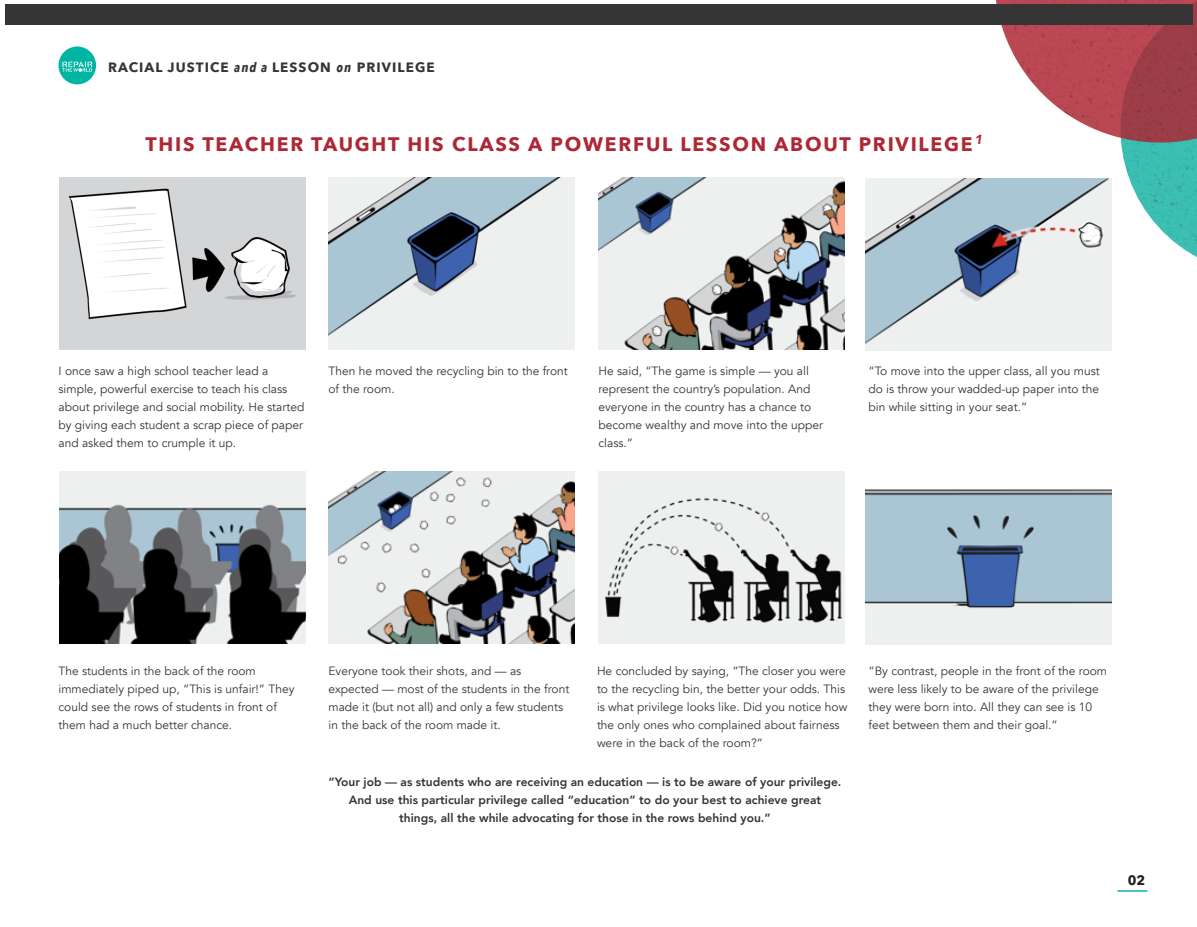
<style>
.page{position:relative;width:1197px;height:927px;background:#fff}
.page>*{position:absolute;margin:0;border:0;box-sizing:border-box;transform-origin:0 0}
.t1{font:700 19.5px "Avenir Next";letter-spacing:.09em;color:#af2735}
.t2{font:700 13.5px "Avenir Next";letter-spacing:.08em;color:#353536}
.t3{font:700 13.5px "Avenir Next";color:#231f20}
.t4{font:12px/18px "Avenir";color:#353536}
.t5{font:800 12px/18px "Avenir";color:#353536;text-align:center}
.s1{font-family:"Avenir Next Condensed";font-style:italic}
</style>
<div class="page">
<svg style="left:996px;top:0;width:201px;height:257px"></svg>
<img style="left:1002px;top:0;width:195px;height:147px">
<div style="left:5px;top:4px;width:1187px;height:22px;background:#353536"></div>
<div style="left:59px;top:47px;width:37px;height:37px;background:#00b5a3;border-radius:50%"></div>
<img style="left:68px;top:46px;width:9px;height:38px">
<svg style="left:62px;top:61px;width:30px;height:11px"></svg>
<img style="left:59px;top:177px;width:246px;height:172px">
<img style="left:59px;top:471px;width:246px;height:172px">
<img style="left:328px;top:177px;width:247px;height:172px">
<img style="left:328px;top:471px;width:247px;height:172px">
<img style="left:598px;top:177px;width:247px;height:172px">
<img style="left:598px;top:471px;width:247px;height:172px">
<img style="left:866px;top:178px;width:246px;height:173px">
<img style="left:866px;top:489px;width:246px;height:156px">
<hr style="left:1118px;top:890px;width:30px;height:2px;background:#12b3a3">
<p class="t2" style="left:108px;top:56px;width:328px">RACIAL JUSTICE <span class="s1">and a</span> LESSON <span class="s1">on</span> PRIVILEGE</p>
<p class="t1" style="left:145px;top:128px;width:838px">THIS TEACHER TAUGHT HIS CLASS A POWERFUL LESSON ABOUT PRIVILEGE<sup>1</sup></p>
<p class="t4" style="left:58px;top:362px;width:247px">I once saw a high school teacher lead a simple, powerful exercise to teach his class about privilege and social mobility. He started by giving each student a scrap piece of paper and asked them to crumple it up.</p>
<p class="t4" style="left:328px;top:362px;width:241px">Then he moved the recycling bin to the front of the room.</p>
<p class="t4" style="left:598px;top:362px;width:226px">He said, “The game is simple — you all represent the country’s population. And everyone in the country has a chance to become wealthy and move into the upper class.”</p>
<p class="t4" style="left:868px;top:362px;width:233px;text-align:justify">“To move into the upper class, all you must do is throw your wadded-up paper into the bin while sitting in your seat.”</p>
<p class="t4" style="left:58px;top:662px;width:238px">The students in the back of the room immediately piped up, “This is unfair!” They could see the rows of students in front of them had a much better chance.</p>
<p class="t4" style="left:328px;top:662px;width:242px">Everyone took their shots, and — as expected — most of the students in the front made it (but not all) and only a few students in the back of the room made it.</p>
<p class="t4" style="left:597px;top:662px;width:252px">He concluded by saying, “The closer you were to the recycling bin, the better your odds. This is what privilege looks like. Did you notice how the only ones who complained about fairness were in the back of the room?”</p>
<p class="t5" style="left:328px;top:773px;width:515px">“Your job — as students who are receiving an education — is to be aware of your privilege.<br>And use this particular privilege called “education” to do your best to achieve great things, all the while advocating for those in the rows behind you.”</p>
<p class="t4" style="left:868px;top:662px;width:240px">“By contrast, people in the front of the room were less likely to be aware of the privilege they were born into. All they can see is 10 feet between them and their goal.”</p>
<p class="t3" style="left:1128px;top:869px;width:19px">02</p>
</div>
